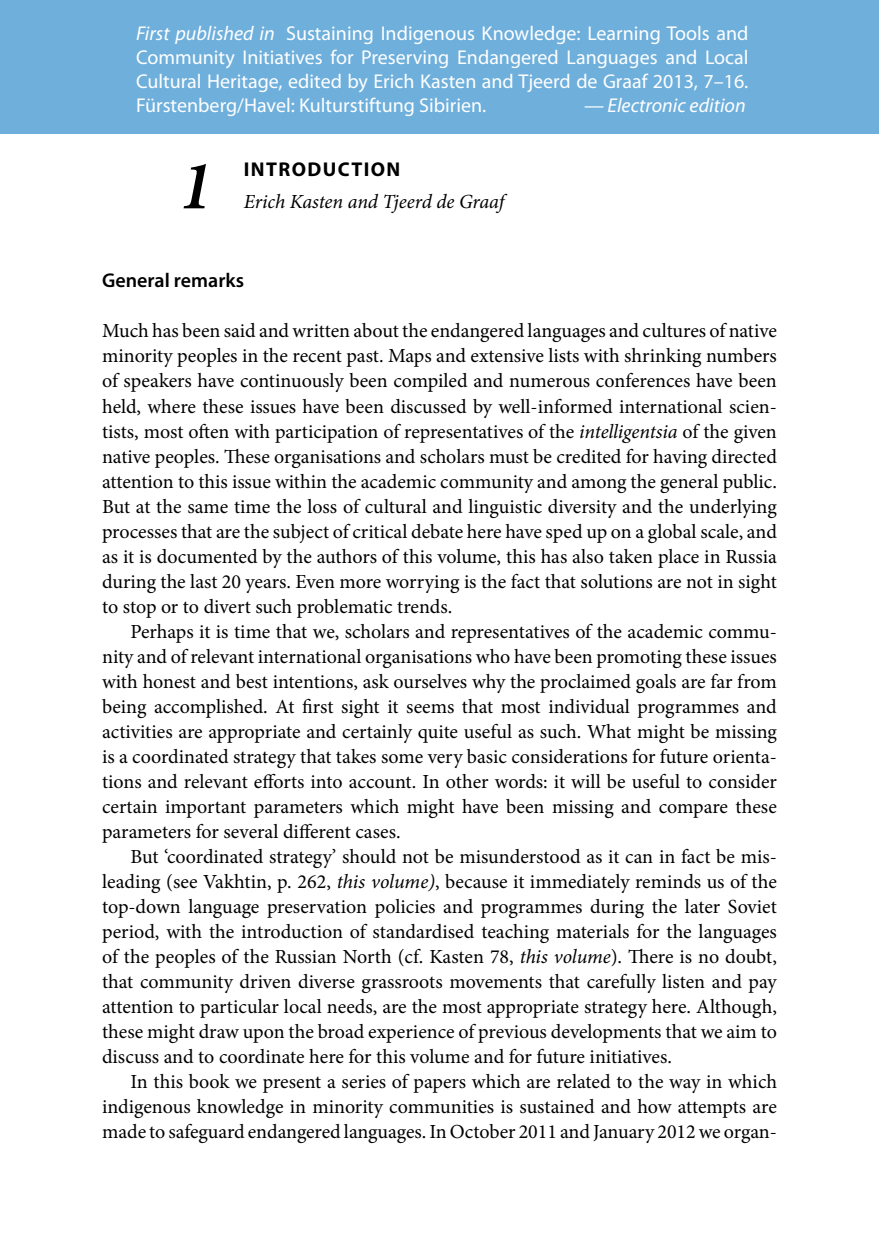
<style>
.page{position:relative;width:879px;height:1248px;background:#fff}
.page>*{position:absolute;margin:0;border:0;box-sizing:border-box;transform-origin:0 0}
.t1{font:italic 600 70px "Minion Pro";color:#000}
.t2{font:20px/25px "Minion Pro";letter-spacing:-.005em;color:#000;text-align:justify}
.t3{font:20px/24px "Myriad Pro";color:#fff;text-align:justify}
.t4{font:italic 20px "Minion Pro";letter-spacing:-.01em;color:#000}
.t5{font:italic 20px "Myriad Pro";color:#fff}
.t6{font:600 20px "Myriad Pro";color:#000}
.t7{font:700 20px "Myriad Pro";letter-spacing:.07em;color:#000}
.s1{font-style:italic}
</style>
<div class="page">
<div style="left:0;top:0;width:879px;height:133px;background:#6eafdc"></div>
<p class="t3" style="left:136px;top:21px;width:614px"><span class="s1">First published in</span> Sustaining Indigenous Knowledge: Learning Tools and Community Initiatives for Preserving Endangered Languages and Local Cultural Heritage, edited by Erich Kasten and Tjeerd de Graaf 2013, 7–16.<br>Fürstenberg/Havel: Kulturstiftung Sibirien.</p>
<p class="t5" style="left:584px;top:93px;width:163px">— Electronic edition</p>
<h1 class="t1" style="left:179px;top:137px;width:36px">1</h1>
<p class="t7" style="left:244px;top:156px;width:158px">INTRODUCTION</p>
<p class="t4" style="left:244px;top:188px;width:262px">Erich Kasten and Tjeerd de Graaf</p>
<p class="t6" style="left:102px;top:268px;width:143px">General remarks</p>
<p class="t2" style="left:102px;top:318px;width:676px">Much has been said and written about the endangered languages and cultures of native minority peoples in the recent past. Maps and extensive lists with shrinking numbers of speakers have continuously been compiled and numerous conferences have been held, where these issues have been discussed by well-informed international scien&shy;tists, most often with participation of representatives of the <span class="s1">intelligentsia</span> of the given native peoples. These organisations and scholars must be credited for having directed attention to this issue within the academic community and among the general public.<br>But at the same time the loss of cultural and linguistic diversity and the underlying processes that are the subject of critical debate here have sped up on a global scale, and as it is documented by the authors of this volume, this has also taken place in Russia during the last 20 years. Even more worrying is the fact that solutions are not in sight to stop or to divert such problematic trends.</p>
<p class="t2" style="left:102px;top:618px;width:676px;text-indent:28px">Perhaps it is time that we, scholars and representatives of the academic commu&shy;nity and of relevant international organisations who have been promoting these issues with honest and best intentions, ask ourselves why the proclaimed goals are far from being accomplished. At first sight it seems that most individual programmes and activities are appropriate and certainly quite useful as such. What might be missing is a coordinated strategy that takes some very basic considerations for future orienta&shy;tions and relevant efforts into account. In other words: it will be useful to consider certain important parameters which might have been missing and compare these parameters for several different cases.</p>
<p class="t2" style="left:102px;top:843px;width:676px;text-indent:28px">But ‘coordinated strategy’ should not be misunderstood as it can in fact be mis&shy;leading (see Vakhtin, p. 262, <span class="s1">this volume)</span>, because it immediately reminds us of the top-down language preservation policies and programmes during the later Soviet period, with the introduction of standardised teaching materials for the languages of the peoples of the Russian North (cf. Kasten 78, <span class="s1">this volume</span>). There is no doubt, that community driven diverse grassroots movements that carefully listen and pay attention to particular local needs, are the most appropriate strategy here. Although, these might draw upon the broad experience of previous developments that we aim to discuss and to coordinate here for this volume and for future initiatives.</p>
<p class="t2" style="left:102px;top:1068px;width:676px;text-indent:28px">In this book we present a series of papers which are related to the way in which indigenous knowledge in minority communities is sustained and how attempts are made to safeguard endangered languages. In October 2011 and January 2012 we organ-</p>
</div>
